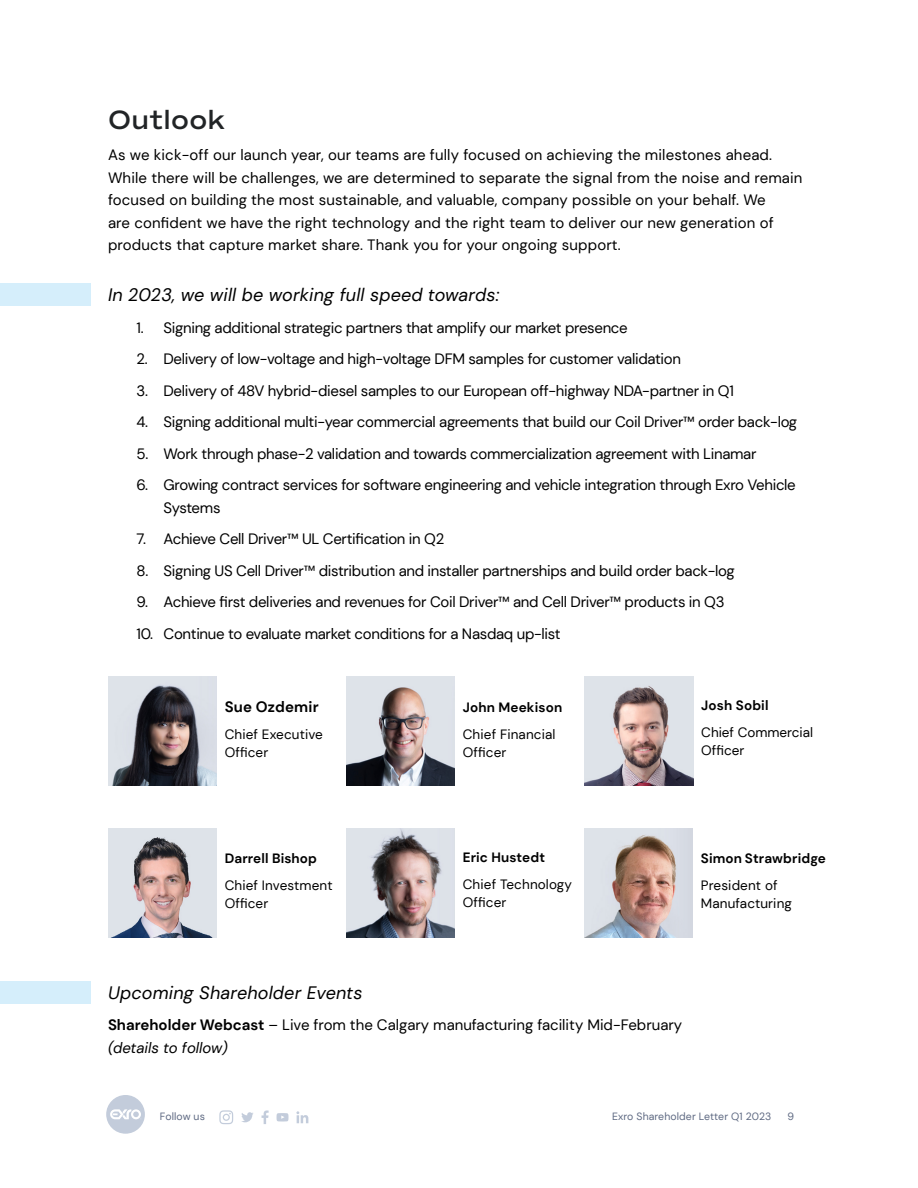
<style>
.page{position:relative;width:918px;height:1188px;background:#fff}
.page>*{position:absolute;margin:0;border:0;box-sizing:border-box;transform-origin:0 0}
.t1{font:600 27px "Commuters Sans";letter-spacing:.01em;color:#212426}
.t2{font:italic 18px "DM Sans";letter-spacing:.01em;color:#000}
.t3{font:15px/22.5px "DM Sans";letter-spacing:-.02em;color:#000}
.t4{font:15px/22.5px "DM Sans";letter-spacing:.01em;color:#000}
.t5{font:15px/22.5px "DM Sans";color:#000}
.t6{font:700 15px "DM Sans";letter-spacing:.01em;color:#000}
.t7{font:13.5px/18px "DM Sans";letter-spacing:.01em;color:#000}
.t8{font:700 13.5px "DM Sans";letter-spacing:.01em;color:#000}
.t9{font:10.5px "DM Sans";letter-spacing:.01em;color:#5e6982}
.s1{font-weight:700}
.s2{font-style:italic}
</style>
<div class="page">
<div style="left:106px;top:1095px;width:39px;height:39px;background:#c3ccdb;border-radius:50%"></div>
<svg style="left:110px;top:1109px;width:31px;height:11px"></svg>
<svg style="left:262px;top:1110px;width:7px;height:14px"></svg>
<svg style="left:277px;top:1113px;width:12px;height:9px"></svg>
<svg style="left:296px;top:1111px;width:12px;height:12px"></svg>
<svg style="left:219px;top:1110px;width:14px;height:14px"></svg>
<svg style="left:241px;top:1112px;width:12px;height:10px"></svg>
<div style="left:0;top:284px;width:91px;height:22px;background:#d5eefb"></div>
<div style="left:0;top:981px;width:91px;height:22px;background:#d5eefb"></div>
<img style="left:108px;top:677px;width:109px;height:108px">
<img style="left:346px;top:677px;width:109px;height:108px">
<img style="left:585px;top:677px;width:108px;height:108px">
<img style="left:108px;top:828px;width:109px;height:109px">
<img style="left:346px;top:828px;width:109px;height:109px">
<img style="left:584px;top:828px;width:109px;height:109px">
<h1 class="t1" style="left:108px;top:103px;width:119px">Outlook</h1>
<p class="t4" style="left:108px;top:143px;width:696px">As we kick-off our launch year, our teams are fully focused on achieving the milestones ahead.<br>While there will be challenges, we are determined to separate the signal from the noise and remain focused on building the most sustainable, and valuable, company possible on your behalf. We<br>are confident we have the right technology and the right team to deliver our new generation of products that capture market share. Thank you for your ongoing support.</p>
<p class="t2" style="left:108px;top:284px;width:393px">In 2023, we will be working full speed towards:</p>
<p class="t3" style="left:136px;top:316px;width:493px">1. Signing additional strategic partners that amplify our market presence</p>
<p class="t3" style="left:136px;top:347px;width:546px">2. Delivery of low-voltage and high-voltage DFM samples for customer validation</p>
<p class="t3" style="left:136px;top:379px;width:599px">3. Delivery of 48V hybrid-diesel samples to our European off-highway NDA-partner in Q1</p>
<p class="t3" style="left:136px;top:410px;width:662px">4. Signing additional multi-year commercial agreements that build our Coil Driver™ order back-log</p>
<p class="t3" style="left:136px;top:442px;width:622px">5. Work through phase-2 validation and towards commercialization agreement with Linamar</p>
<p class="t3" style="left:164px;top:473px;width:634px;text-indent:-27px">6. Growing contract services for software engineering and vehicle integration through Exro Vehicle<br>Systems</p>
<p class="t3" style="left:136px;top:527px;width:309px">7. Achieve Cell Driver™ UL Certification in Q2</p>
<p class="t3" style="left:136px;top:559px;width:600px">8. Signing US Cell Driver™ distribution and installer partnerships and build order back-log</p>
<p class="t3" style="left:136px;top:590px;width:590px">9. Achieve first deliveries and revenues for Coil Driver™ and Cell Driver™ products in Q3</p>
<p class="t3" style="left:136px;top:622px;width:426px">10. Continue to evaluate market conditions for a Nasdaq up-list</p>
<p class="t6" style="left:225px;top:697px;width:95px">Sue Ozdemir</p>
<p class="t7" style="left:225px;top:725px;width:100px">Chief Executive<br>Officer</p>
<p class="t8" style="left:463px;top:698px;width:101px">John Meekison</p>
<p class="t7" style="left:463px;top:725px;width:94px">Chief Financial<br>Officer</p>
<p class="t8" style="left:701px;top:697px;width:69px">Josh Sobil</p>
<p class="t7" style="left:701px;top:724px;width:113px">Chief Commercial<br>Officer</p>
<p class="t8" style="left:225px;top:850px;width:94px">Darrell Bishop</p>
<p class="t7" style="left:225px;top:877px;width:109px">Chief Investment<br>Officer</p>
<p class="t8" style="left:463px;top:849px;width:84px">Eric Hustedt</p>
<p class="t7" style="left:463px;top:875px;width:111px">Chief Technology<br>Officer</p>
<p class="t8" style="left:701px;top:850px;width:127px">Simon Strawbridge</p>
<p class="t7" style="left:701px;top:877px;width:93px">President of<br>Manufacturing</p>
<p class="t2" style="left:108px;top:981px;width:256px">Upcoming Shareholder Events</p>
<p class="t5" style="left:108px;top:1014px;width:576px"><span class="s1">Shareholder Webcast</span> – Live from the Calgary manufacturing facility Mid-February <span class="s2">(details to follow)</span></p>
<p class="t9" style="left:160px;top:1109px;width:47px">Follow us</p>
<p class="t9" style="left:612px;top:1109px;width:161px">Exro Shareholder Letter Q1 2023</p>
<p class="t9" style="left:787px;top:1109px;width:8px">9</p>
</div>
